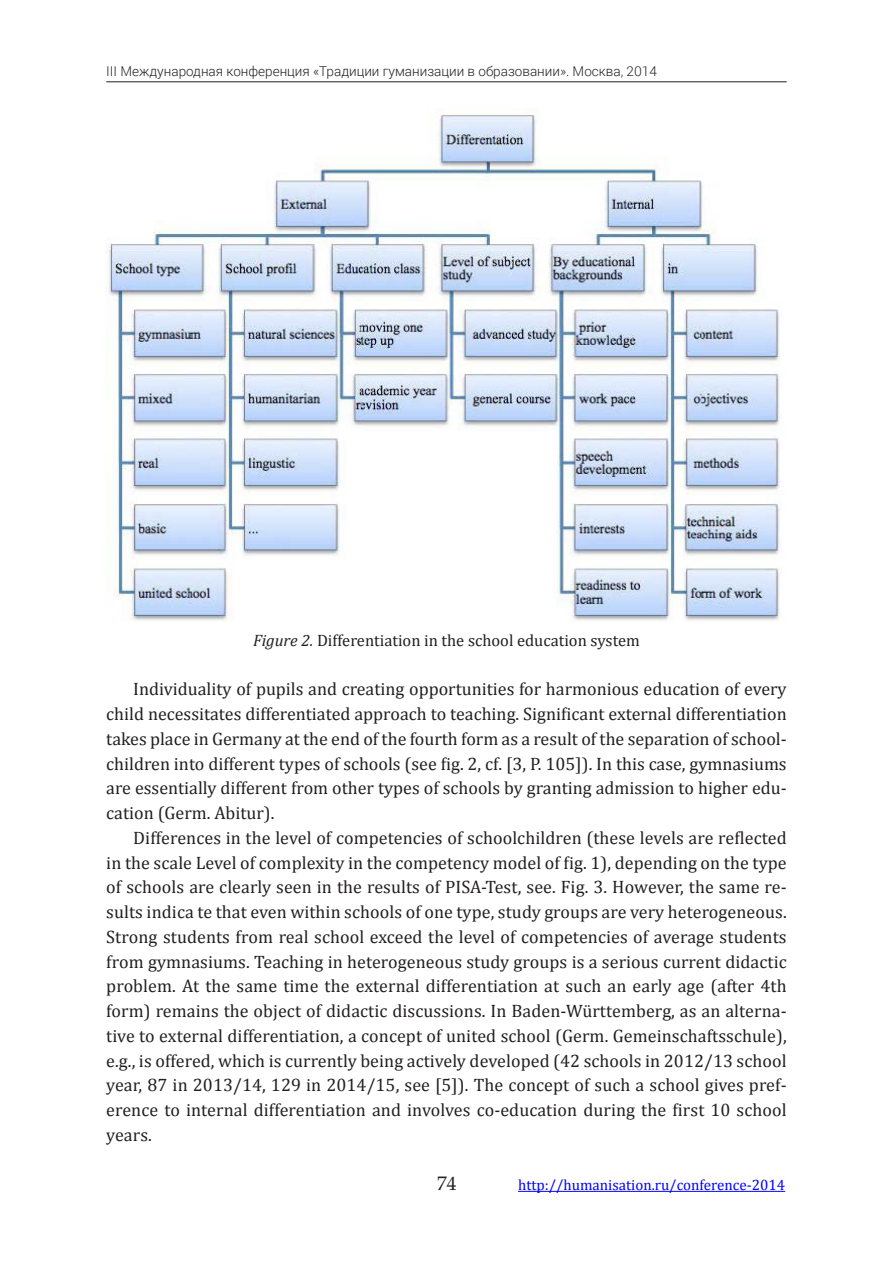
<style>
.page{position:relative;width:893px;height:1263px;background:#fff}
.page>*{position:absolute;margin:0;border:0;box-sizing:border-box;transform-origin:0 0}
.t1{font:19.5px "Book Antiqua";color:#231f20}
.Body_first_EN{font:18px/24.8px "Cambria";color:#231f20;text-align:justify}
.Fig_EN_Centre{font:16.5px "Cambria";color:#231f20}
.t2{font:15px "Cambria";color:#00f}
.t3{font:300 13.5px "Roboto";color:#231f20}
.s1{font-style:italic}
</style>
<div class="page">
<hr style="left:106px;top:81px;width:681px;height:1px;background:#231f20">
<hr style="left:518px;top:1191px;width:267px;height:1px;background:#00f">
<img style="left:105px;top:114px;width:677px;height:508px">
<p class="t3" style="left:106px;top:62px;width:552px">III Международная конференция «Традиции гуманизации в образовании». Москва, 2014</p>
<p class="Fig_EN_Centre" style="left:253px;top:630px;width:388px"><span class="s1">Figure 2.</span> Differentiation in the school education system</p>
<p class="Body_first_EN" style="left:106px;top:677px;width:682px;text-indent:27px">Individuality of pupils and creating opportunities for harmonious education of every child necessitates differentiated approach to teaching. Significant external differentiation takes place in Germany at the end of the fourth form as a result of the separation of school&shy;children into different types of schools (see fig. 2, cf. [3, P. 105]). In this case, gymnasiums are essentially different from other types of schools by granting admission to higher edu&shy;cation (Germ. Abitur).</p>
<p class="Body_first_EN" style="left:106px;top:825px;width:682px;text-indent:27px">Differences in the level of competencies of schoolchildren (these levels are reflected in the scale Level of complexity in the competency model of fig. 1), depending on the type of schools are clearly seen in the results of PISA-Test, see. Fig. 3. However, the same re&shy;sults indica te that even within schools of one type, study groups are very heterogeneous.<br>Strong students from real school exceed the level of competencies of average students from gymnasiums. Teaching in heterogeneous study groups is a serious current didactic problem. At the same time the external differentiation at such an early age (after 4th form) remains the object of didactic discussions. In Baden-Württemberg, as an alterna&shy;tive to external differentiation, a concept of united school (Germ. Gemeinschaftsschule), e.g., is offered, which is currently being actively developed (42 schools in 2012/13 school year, 87 in 2013/14, 129 in 2014/15, see [5]). The concept of such a school gives pref&shy;erence to internal differentiation and involves co-education during the first 10 school years.</p>
<p class="t1" style="left:437px;top:1170px;width:21px">74</p>
<p class="t2" style="left:518px;top:1176px;width:269px">http://humanisation.ru/conference-2014</p>
</div>
